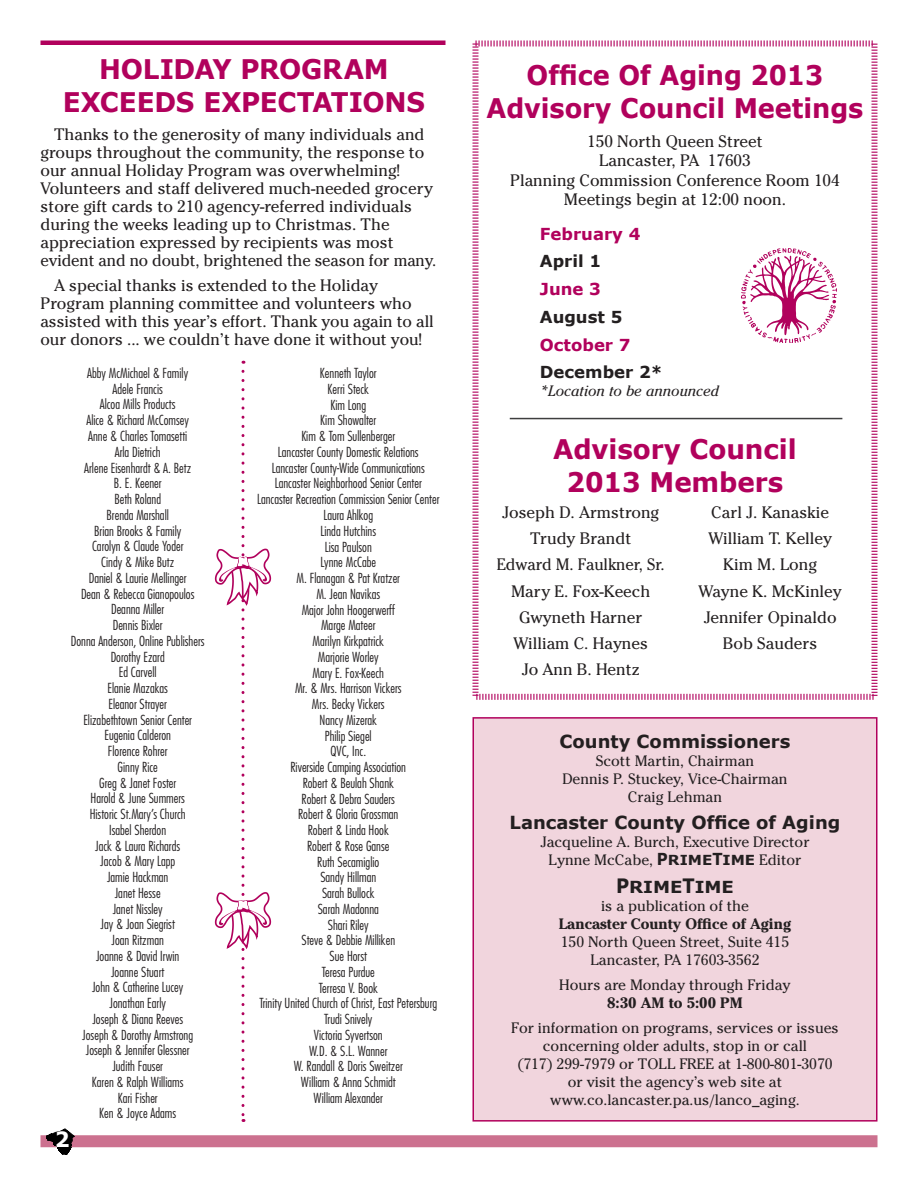
<style>
.page{position:relative;width:918px;height:1188px;background:#fff}
.page>*{position:absolute;margin:0;border:0;box-sizing:border-box;transform-origin:0 0}
.t1{font:700 27px/33px "Verdana";letter-spacing:-.005em;color:#b1015c;text-align:center}
.t2{font:700 27px/33px "Verdana";letter-spacing:-.005em;color:#b1015c;text-align:center;scale:.95 1}
.t3{font:700 21px "Verdana";color:#fff}
.t4{font:700 18px "Verdana";color:#231f20}
.t5{font:16.5px/26.2px "Cheltenham";color:#231f20;text-align:center}
.t6{font:700 16.5px "Verdana";color:#231f20}
.t7{font:700 16.5px "Verdana";color:#b1015c}
.t8{font:700 16.5px "Verdana";color:#231f20;scale:1.09 1}
.t9{font:15px/18px "Cheltenham";color:#231f20;text-align:center}
.t10{font:700 15px "Cheltenham";color:#231f20}
.t11{font:italic 15px "Cheltenham";color:#231f20}
.t12{font:300 condensed 13.5px/15.8px "Futura";color:#231f20;text-align:center}
.s1{font-family:"Verdana";font-weight:700;font-size:16.5px}
.s2{font-family:"Verdana";font-weight:700;font-size:13.8px}
.s3{font-size:19.8px}
</style>
<div class="page">
<div style="left:40px;top:1135px;width:838px;height:12px;background:#cc718f"></div>
<svg style="left:47px;top:1129px;width:27px;height:25px"></svg>
<div style="left:40px;top:40px;width:406px;height:5px;background:#b1015c"></div>
<div style="left:473px;top:718px;width:404px;height:403px;background:#f1d5dd"></div>
<div style="left:472px;top:717px;width:406px;height:405px;border:2px solid #b1015c"></div>
<svg style="left:472px;top:40px;width:405px;height:660px"></svg>
<hr style="left:510px;top:418px;width:332px;height:1px;background:#3e3e3f">
<svg style="left:215px;top:371px;width:56px;height:751px"></svg>
<h1 class="t1" style="left:63px;top:53px;width:364px">HOLIDAY PROGRAM<br>EXCEEDS EXPECTATIONS</h1>
<p class="t5" style="left:41px;top:127px;width:397px;line-height:18px;text-align:left;text-indent:14px">Thanks to the generosity of many individuals and groups throughout the community, the response to our annual Holiday Program was overwhelming!<br>Volunteers and staff delivered much-needed grocery store gift cards to 210 agency-referred individuals during the weeks leading up to Christmas. The appreciation expressed by recipients was most evident and no doubt, brightened the season for many.</p>
<p class="t5" style="left:41px;top:277px;width:395px;line-height:18px;text-align:left;text-indent:14px">A special thanks is extended to the Holiday Program planning committee and volunteers who assisted with this year’s effort. Thank you again to all our donors ... we couldn’t have done it without you!</p>
<p class="t12" style="left:71px;top:365px;width:135px">Abby McMichael &amp; Family<br>Adele Francis<br>Alcoa Mills Products<br>Alice &amp; Richard McComsey<br>Anne &amp; Charles Tomasetti<br>Arla Dietrich<br>Arlene Eisenhardt &amp; A. Betz<br>B. E. Keener<br>Beth Roland<br>Brenda Marshall<br>Brian Brooks &amp; Family<br>Carolyn &amp; Claude Yoder<br>Cindy &amp; Mike Butz<br>Daniel &amp; Laurie Mellinger<br>Dean &amp; Rebecca Gianopoulos<br>Deanna Miller<br>Dennis Bixler<br>Donna Anderson, Online Publishers<br>Dorothy Ezard<br>Ed Carvell<br>Elanie Mazakas<br>Eleanor Strayer<br>Elizabethtown Senior Center<br>Eugenia Calderon<br>Florence Rohrer<br>Ginny Rice<br>Greg &amp; Janet Foster<br>Harold &amp; June Summers<br>Historic St.Mary’s Church<br>Isabel Sherdon<br>Jack &amp; Laura Richards<br>Jacob &amp; Mary Lapp<br>Jamie Hackman<br>Janet Hesse<br>Janet Nissley<br>Jay &amp; Joan Siegrist<br>Joan Ritzman<br>Joanne &amp; David Irwin<br>Joanne Stuart<br>John &amp; Catherine Lucey<br>Jonathan Early<br>Joseph &amp; Diana Reeves<br>Joseph &amp; Dorothy Armstrong<br>Joseph &amp; Jennifer Glessner<br>Judith Fauser<br>Karen &amp; Ralph Williams<br>Kari Fisher<br>Ken &amp; Joyce Adams</p>
<p class="t12" style="left:257px;top:365px;width:184px">Kenneth Taylor<br>Kerri Steck<br>Kim Long<br>Kim Showalter<br>Kim &amp; Tom Sullenberger<br>Lancaster County Domestic Relations<br>Lancaster County-Wide Communications<br>Lancaster Neighborhood Senior Center<br>Lancaster Recreation Commission Senior Center<br>Laura Ahlkog<br>Linda Hutchins<br>Lisa Paulson<br>Lynne McCabe<br>M. Flanagan &amp; Pat Kratzer<br>M. Jean Navikas<br>Major John Hoogerwerff<br>Marge Mateer<br>Marilyn Kirkpatrick<br>Marjorie Worley<br>Mary E. Fox-Keech<br>Mr. &amp; Mrs. Harrison Vickers<br>Mrs. Becky Vickers<br>Nancy Mizerak<br>Philip Siegel<br>QVC, Inc.<br>Riverside Camping Association<br>Robert &amp; Beulah Shank<br>Robert &amp; Debra Sauders<br>Robert &amp; Gloria Grossman<br>Robert &amp; Linda Hook<br>Robert &amp; Rose Ganse<br>Ruth Secamiglio<br>Sandy Hillman<br>Sarah Bullock<br>Sarah Madonna<br>Shari Riley<br>Steve &amp; Debbie Milliken<br>Sue Horst<br>Teresa Purdue<br>Terresa V. Book<br>Trinity United Church of Christ, East Petersburg<br>Trudi Snively<br>Victoria Syvertson<br>W.D. &amp; S.L. Wanner<br>W. Randall &amp; Doris Sweitzer<br>William &amp; Anna Schmidt<br>William Alexander</p>
<h2 class="t3" style="left:55px;top:1126px;width:16px">2</h2>
<h1 class="t2" style="left:487px;top:59px;width:398px">Office Of Aging 2013<br>Advisory Council Meetings</h1>
<p class="t5" style="left:510px;top:133px;width:331px;line-height:19.5px">150 North Queen Street<br>Lancaster, PA 17603<br>Planning Commission Conference Room 104<br>Meetings begin at 12:00 noon.</p>
<p class="t7" style="left:540px;top:223px;width:102px">February 4</p>
<p class="t6" style="left:540px;top:251px;width:63px">April 1</p>
<p class="t7" style="left:540px;top:278px;width:62px">June 3</p>
<p class="t6" style="left:540px;top:306px;width:84px">August 5</p>
<p class="t7" style="left:540px;top:334px;width:92px">October 7</p>
<p class="t6" style="left:540px;top:362px;width:124px">December 2*</p>
<p class="t11" style="left:540px;top:382px;width:181px">*Location to be announced</p>
<h1 class="t1" style="left:553px;top:433px;width:245px">Advisory Council<br>2013 Members</h1>
<p class="t5" style="left:497px;top:501px;width:169px">Joseph D. Armstrong<br>Trudy Brandt<br>Edward M. Faulkner, Sr.<br>Mary E. Fox-Keech<br>Gwyneth Harner<br>William C. Haynes<br>Jo Ann B. Hentz</p>
<p class="t5" style="left:699px;top:501px;width:145px">Carl J. Kanaskie<br>William T. Kelley<br>Kim M. Long<br>Wayne K. McKinley<br>Jennifer Opinaldo<br>Bob Sauders</p>
<h3 class="t4" style="left:560px;top:729px;width:233px">County Commissioners</h3>
<p class="t9" style="left:562px;top:753px;width:227px">Scott Martin, Chairman<br>Dennis P. Stuckey, Vice-Chairman<br>Craig Lehman</p>
<h3 class="t4" style="left:510px;top:811px;width:332px">Lancaster County Office of Aging</h3>
<p class="t9" style="left:540px;top:835px;width:271px">Jacqueline A. Burch, Executive Director<br>Lynne McCabe, <span class="s1">P</span><span class="s2">RIME</span><span class="s1">T</span><span class="s2">IME</span> Editor</p>
<p class="t8" style="left:616px;top:876px;width:110px"><span class="s3">P</span>RIME<span class="s3">T</span>IME</p>
<p class="t9" style="left:601px;top:898px;width:149px">is a publication of the</p>
<p class="t10" style="left:559px;top:918px;width:234px">Lancaster County Office of Aging</p>
<p class="t9" style="left:561px;top:934px;width:230px">150 North Queen Street, Suite 415<br>Lancaster, PA 17603-3562</p>
<p class="t9" style="left:559px;top:977px;width:233px">Hours are Monday through Friday</p>
<p class="t10" style="left:607px;top:997px;width:137px">8:30 AM to 5:00 PM</p>
<p class="t9" style="left:511px;top:1020px;width:329px">For information on programs, services or issues concerning older adults, stop in or call<br>(717) 299-7979 or TOLL FREE at 1-800-801-3070 or visit the agency’s web site at www.co.lancaster.pa.us/lanco_aging.</p>
</div>
